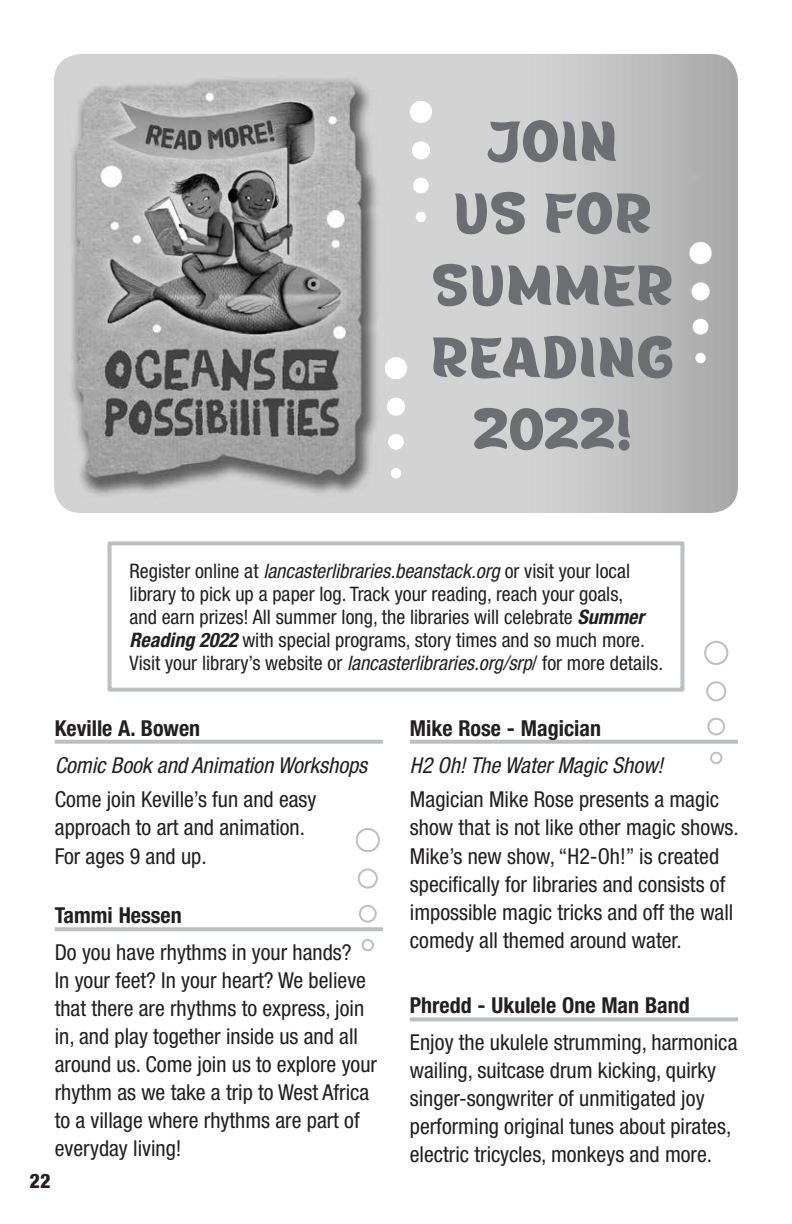
<style>
.page{position:relative;width:792px;height:1224px;background:#fff}
.page>*{position:absolute;margin:0;border:0;box-sizing:border-box;transform-origin:0 0}
.t1{font:60px/72px "Marly Tail";color:#6d6e71;text-align:center}
.t2{font:condensed 22px/28px "Helvetica Neue LT Std";color:#231f20}
.t3{font:700 condensed 22px "Helvetica Neue LT Std";color:#231f20}
.t4{font:italic condensed 22px "Helvetica Neue LT Std";color:#231f20}
.t5{font:condensed 20px/23px "Helvetica Neue LT Std";color:#231f20}
.t6{font:800 condensed 20px "Helvetica Neue LT Std";color:#231f20}
.s1{font-style:italic}
.s2{font-weight:700;font-style:italic}
</style>
<div class="page">
<img style="left:54px;top:54px;width:684px;height:459px">
<div style="left:108px;top:541px;width:576px;height:151px;border:4px solid #bcbec0"></div>
<svg style="left:55px;top:740px;width:328px;height:4px"></svg>
<svg style="left:55px;top:927px;width:328px;height:4px"></svg>
<svg style="left:410px;top:740px;width:328px;height:4px"></svg>
<svg style="left:410px;top:1017px;width:328px;height:4px"></svg>
<div style="left:416px;top:212px;width:10px;height:10px;background:#fff;border-radius:50%"></div>
<div style="left:413px;top:178px;width:16px;height:15px;background:#fff;border-radius:50%"></div>
<div style="left:412px;top:141px;width:18px;height:18px;background:#fff;border-radius:50%"></div>
<div style="left:410px;top:101px;width:22px;height:22px;background:#fff;border-radius:50%"></div>
<div style="left:695px;top:353px;width:11px;height:10px;background:#fff;border-radius:50%"></div>
<div style="left:693px;top:319px;width:15px;height:16px;background:#fff;border-radius:50%"></div>
<div style="left:691px;top:282px;width:19px;height:19px;background:#fff;border-radius:50%"></div>
<div style="left:689px;top:242px;width:23px;height:22px;background:#fff;border-radius:50%"></div>
<div style="left:710px;top:752px;width:12px;height:12px;background:#fff;border:2px solid #bcbec0;border-radius:50%"></div>
<div style="left:707px;top:718px;width:18px;height:17px;background:#fff;border:2px solid #bcbec0;border-radius:50%"></div>
<div style="left:706px;top:681px;width:20px;height:20px;background:#fff;border:2px solid #bcbec0;border-radius:50%"></div>
<div style="left:704px;top:641px;width:24px;height:24px;background:#fff;border:2px solid #bcbec0;border-radius:50%"></div>
<div style="left:362px;top:939px;width:12px;height:12px;background:#fff;border:2px solid #bcbec0;border-radius:50%"></div>
<div style="left:359px;top:905px;width:18px;height:18px;background:#fff;border:2px solid #bcbec0;border-radius:50%"></div>
<div style="left:358px;top:868px;width:20px;height:21px;background:#fff;border:2px solid #bcbec0;border-radius:50%"></div>
<div style="left:356px;top:828px;width:24px;height:24px;background:#fff;border:2px solid #bcbec0;border-radius:50%"></div>
<div style="left:391px;top:468px;width:10px;height:10px;background:#fff;border-radius:50%"></div>
<div style="left:388px;top:434px;width:16px;height:16px;background:#fff;border-radius:50%"></div>
<div style="left:387px;top:398px;width:18px;height:18px;background:#fff;border-radius:50%"></div>
<div style="left:385px;top:357px;width:22px;height:22px;background:#fff;border-radius:50%"></div>
<h1 class="t1" style="left:431px;top:108px;width:246px">JOIN<br>US FOR<br>SUMMER<br>READING<br>2022!</h1>
<p class="t5" style="left:130px;top:559px;width:535px">Register online at <span class="s1">lancasterlibraries.beanstack.org</span> or visit your local library to pick up a paper log. Track your reading, reach your goals,<br>and earn prizes! All summer long, the libraries will celebrate <span class="s2">Summer Reading 2022</span> with special programs, story times and so much more.<br>Visit your library’s website or <span class="s1">lancasterlibraries.org/srp</span>/ for more details.</p>
<p class="t3" style="left:55px;top:715px;width:147px">Keville A. Bowen</p>
<p class="t4" style="left:55px;top:753px;width:314px">Comic Book and Animation Workshops</p>
<p class="t2" style="left:55px;top:786px;width:263px">Come join Keville’s fun and easy approach to art and animation.<br>For ages 9 and up.</p>
<p class="t3" style="left:55px;top:902px;width:129px">Tammi Hessen</p>
<p class="t2" style="left:55px;top:938px;width:324px">Do you have rhythms in your hands?<br>In your feet? In your heart? We believe that there are rhythms to express, join in, and play together inside us and all around us. Come join us to explore your rhythm as we take a trip to West Africa to a village where rhythms are part of everyday living!</p>
<p class="t6" style="left:30px;top:1168px;width:22px">22</p>
<p class="t3" style="left:410px;top:715px;width:193px">Mike Rose - Magician</p>
<p class="t4" style="left:410px;top:753px;width:255px">H2 Oh! The Water Magic Show!</p>
<p class="t2" style="left:410px;top:786px;width:330px">Magician Mike Rose presents a magic show that is not like other magic shows.<br>Mike’s new show, “H2-Oh!” is created specifically for libraries and consists of impossible magic tricks and off the wall comedy all themed around water.</p>
<p class="t3" style="left:410px;top:992px;width:281px">Phredd - Ukulele One Man Band</p>
<p class="t2" style="left:410px;top:1028px;width:329px">Enjoy the ukulele strumming, harmonica wailing, suitcase drum kicking, quirky singer-songwriter of unmitigated joy performing original tunes about pirates, electric tricycles, monkeys and more.</p>
</div>
